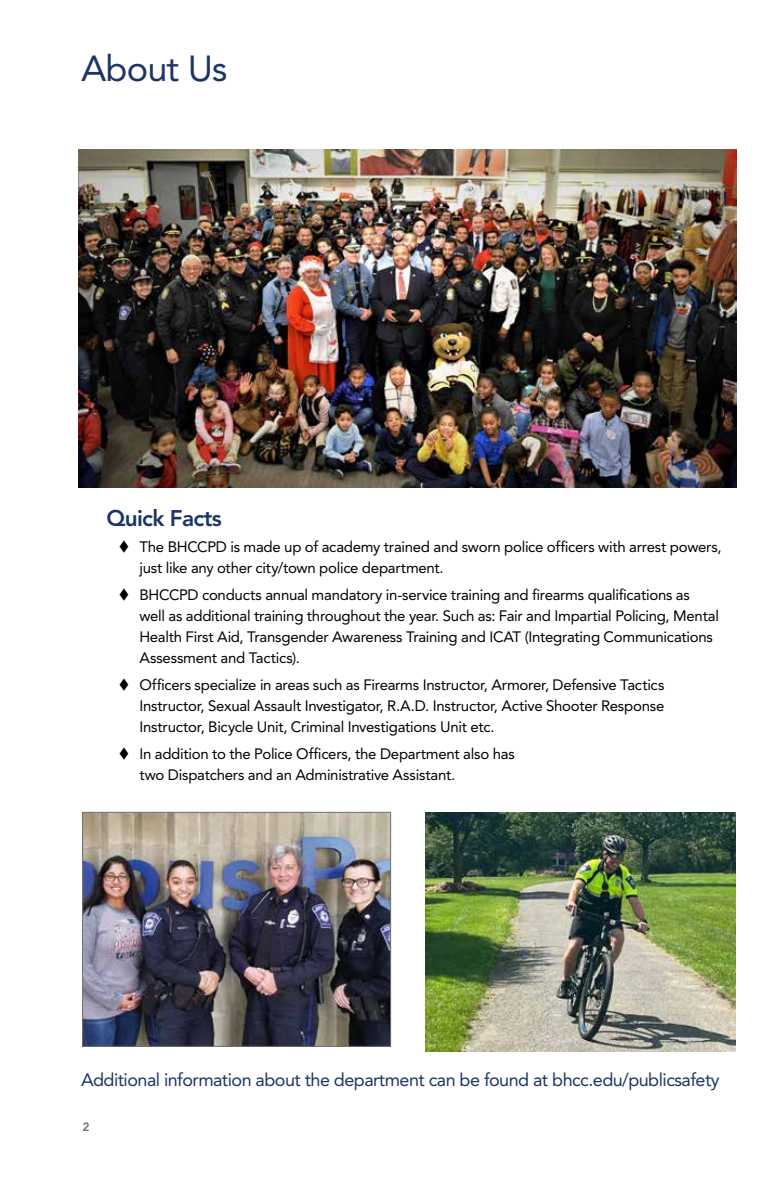
<style>
.page{position:relative;width:783px;height:1188px;background:#fff}
.page>*{position:absolute;margin:0;border:0;box-sizing:border-box;transform-origin:0 0}
.t1{font:36px "Avenir LT Std";letter-spacing:-.02em;color:#1c3564}
.t2{font:800 22.5px "Avenir LT Std";letter-spacing:-.03em;color:#1c3564}
.t3{font:18px "Avenir LT Std";letter-spacing:-.03em;color:#1c3564}
.t4{font:15px/21px "Avenir LT Std";letter-spacing:-.02em;color:#000}
.t5{font:800 12px "Avenir LT Std";color:#6f7271}
</style>
<div class="page">
<img style="left:84px;top:814px;width:305px;height:231px">
<div style="left:82px;top:812px;width:309px;height:235px;border:1px solid #6f7271"></div>
<img style="left:79px;top:149px;width:657px;height:339px">
<img style="left:426px;top:813px;width:310px;height:239px">
<h1 class="t1" style="left:81px;top:48px;width:148px">About Us</h1>
<h2 class="t2" style="left:106px;top:505px;width:117px">Quick Facts</h2>
<p class="t4" style="left:139px;top:536px;width:584px;text-indent:-21px">▼ The BHCCPD is made up of academy trained and sworn police officers with arrest powers, just like any other city/town police department.</p>
<p class="t4" style="left:139px;top:584px;width:581px;text-indent:-21px">▼ BHCCPD conducts annual mandatory in-service training and firearms qualifications as well as additional training throughout the year. Such as: Fair and Impartial Policing, Mental Health First Aid, Transgender Awareness Training and ICAT (Integrating Communications Assessment and Tactics).</p>
<p class="t4" style="left:139px;top:674px;width:526px;text-align:justify;text-indent:-21px">▼ Officers specialize in areas such as Firearms Instructor, Armorer, Defensive Tactics Instructor, Sexual Assault Investigator, R.A. D. Instructor, Active Shooter Response Instructor, Bicycle Unit, Criminal Investigations Unit etc.</p>
<p class="t4" style="left:139px;top:743px;width:377px;text-indent:-21px">▼ In addition to the Police Officers, the Department also has two Dispatchers and an Administrative Assistant.</p>
<p class="t3" style="left:81px;top:1069px;width:640px">Additional information about the department can be found at bhcc.edu/publicsafety</p>
<p class="t5" style="left:82px;top:1120px;width:9px">2</p>
</div>
